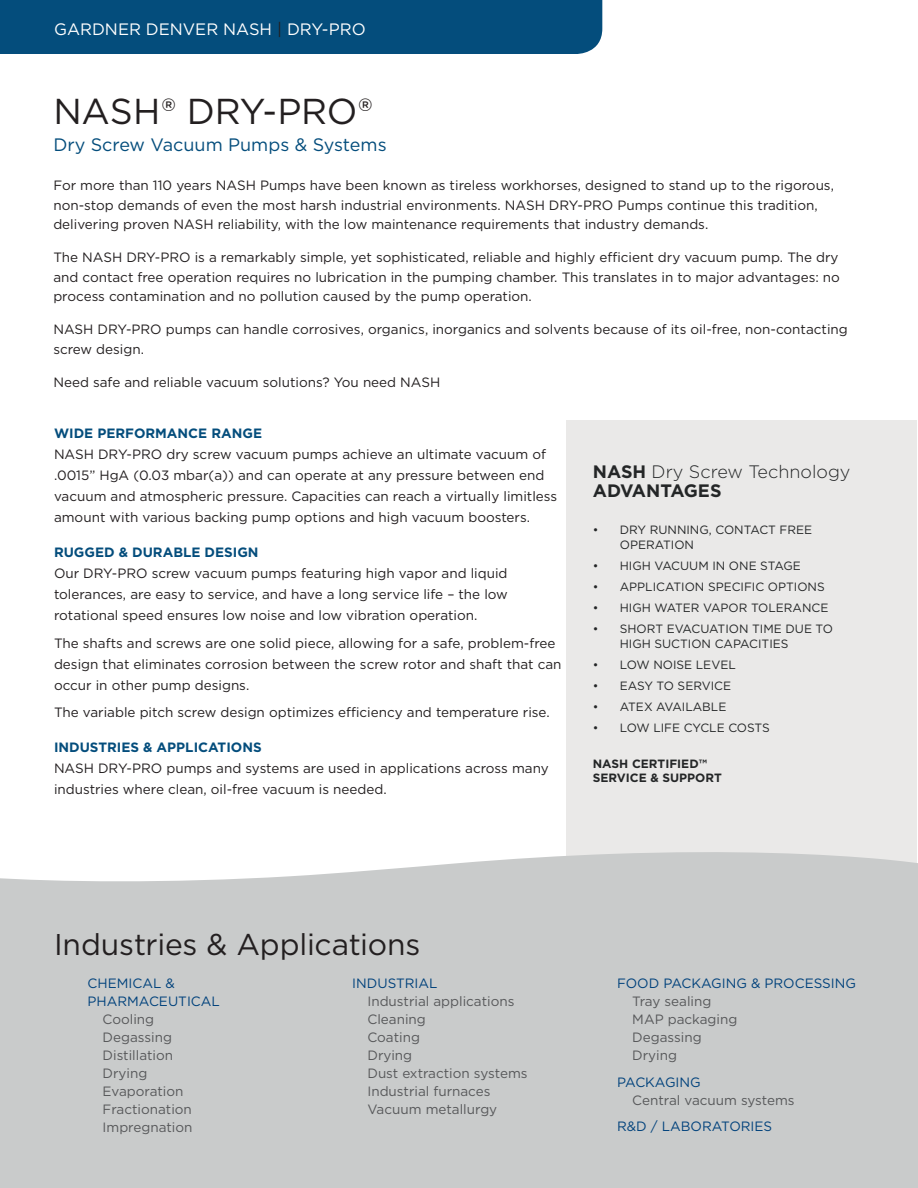
<style>
.page{position:relative;width:918px;height:1188px;background:#fff}
.page>*{position:absolute;margin:0;border:0;box-sizing:border-box;transform-origin:0 0}
.t1{font:36px "Gotham";letter-spacing:-.005em;color:#231f20}
.t2{font:30px "Gotham";letter-spacing:-.005em;color:#231f20}
.t3{font:300 18px/19.5px "Gotham";color:#242627}
.t4{font:18px "Gotham";color:#044d7c}
.t5{font:16.5px "Gotham";color:#fff}
.t6{font:13.5px/21px "Gotham";color:#231f20}
.t7{font:13.5px/18px "Gotham";color:#57585a}
.t8{font:13.5px/18px "Gotham";color:#01427c}
.t9{font:700 13.5px "Gotham";color:#044d7c}
.t10{font:12px/14.4px "Gotham";color:#242627}
.t11{font:700 12px/14.4px "Gotham";color:#242627}
.s1{color:#231f20}
.s2{font-weight:700}
</style>
<div class="page">
<div style="left:567px;top:421px;width:350px;height:658px;background:#eae9e8"></div>
<div style="left:0;top:0;width:602px;height:54px;background:#044d7c"></div>
<div style="left:54px;top:22px;width:508px;height:27px;background:#044d7c"></div>
<div style="left:0;top:849px;width:918px;height:339px;background:#c9cbcb"></div>
<p class="t5" style="left:54px;top:19px;width:313px">GARDNER DENVER NASH <span class="s1">|</span> DRY-PRO</p>
<h1 class="t1" style="left:53px;top:88px;width:321px">NASH® DRY-PRO®</h1>
<h3 class="t4" style="left:53px;top:133px;width:335px">Dry Screw Vacuum Pumps &amp; Systems</h3>
<p class="t6" style="left:53px;top:175px;width:782px;line-height:19.5px">For more than 110 years NASH Pumps have been known as tireless workhorses, designed to stand up to the rigorous, non-stop demands of even the most harsh industrial environments. NASH DRY-PRO Pumps continue this tradition, delivering proven NASH reliability, with the low maintenance requirements that industry demands.</p>
<p class="t6" style="left:53px;top:247px;width:788px;line-height:19.5px;text-align:justify">The NASH DRY-PRO is a remarkably simple, yet sophisticated, reliable and highly efficient dry vacuum pump. The dry and contact free operation requires no lubrication in the pumping chamber. This translates in to major advantages: no process contamination and no pollution caused by the pump operation.</p>
<p class="t6" style="left:53px;top:319px;width:796px;line-height:19.5px">NASH DRY-PRO pumps can handle corrosives, organics, inorganics and solvents because of its oil-free, non-contacting screw design.</p>
<p class="t6" style="left:53px;top:371px;width:388px">Need safe and reliable vacuum solutions? You need NASH</p>
<p class="t9" style="left:54px;top:425px;width:210px">WIDE PERFORMANCE RANGE</p>
<p class="t6" style="left:54px;top:444px;width:505px">NASH DRY-PRO dry screw vacuum pumps achieve an ultimate vacuum of .0015” HgA (0.03 mbar(a)) and can operate at any pressure between end vacuum and atmospheric pressure. Capacities can reach a virtually limitless amount with various backing pump options and high vacuum boosters.</p>
<p class="t9" style="left:54px;top:543px;width:206px">RUGGED &amp; DURABLE DESIGN</p>
<p class="t6" style="left:54px;top:562px;width:455px;text-align:justify">Our DRY-PRO screw vacuum pumps featuring high vapor and liquid tolerances, are easy to service, and have a long service life – the low rotational speed ensures low noise and low vibration operation.</p>
<p class="t6" style="left:54px;top:632px;width:509px">The shafts and screws are one solid piece, allowing for a safe, problem-free design that eliminates corrosion between the screw rotor and shaft that can occur in other pump designs.</p>
<p class="t6" style="left:54px;top:702px;width:497px">The variable pitch screw design optimizes efficiency and temperature rise.</p>
<p class="t9" style="left:54px;top:738px;width:209px">INDUSTRIES &amp; APPLICATIONS</p>
<p class="t6" style="left:54px;top:757px;width:496px">NASH DRY-PRO pumps and systems are used in applications across many industries where clean, oil-free vacuum is needed.</p>
<h3 class="t3" style="left:593px;top:461px;width:259px"><span class="s2">NASH</span> Dry Screw Technology<br><span class="s2">ADVANTAGES</span></h3>
<p class="t10" style="left:620px;top:523px;width:194px;text-indent:-27px">• DRY RUNNING, CONTACT FREE<br>OPERATION</p>
<p class="t10" style="left:593px;top:558px;width:210px">• HIGH VACUUM IN ONE STAGE</p>
<p class="t10" style="left:593px;top:579px;width:233px">• APPLICATION SPECIFIC OPTIONS</p>
<p class="t10" style="left:593px;top:600px;width:237px">• HIGH WATER VAPOR TOLERANCE</p>
<p class="t10" style="left:620px;top:621px;width:215px;text-indent:-27px">• SHORT EVACUATION TIME DUE TO<br>HIGH SUCTION CAPACITIES</p>
<p class="t10" style="left:593px;top:657px;width:145px">• LOW NOISE LEVEL</p>
<p class="t10" style="left:593px;top:678px;width:140px">• EASY TO SERVICE</p>
<p class="t10" style="left:593px;top:699px;width:135px">• ATEX AVAILABLE</p>
<p class="t10" style="left:593px;top:720px;width:179px">• LOW LIFE CYCLE COSTS</p>
<p class="t11" style="left:593px;top:756px;width:131px">NASH CERTIFIED™<br>SERVICE &amp; SUPPORT</p>
<h2 class="t2" style="left:54px;top:925px;width:368px">Industries &amp; Applications</h2>
<p class="t8" style="left:87px;top:974px;width:134px">CHEMICAL &amp;<br>PHARMACEUTICAL</p>
<p class="t7" style="left:103px;top:1010px;width:91px">Cooling<br>Degassing<br>Distillation<br>Drying<br>Evaporation<br>Fractionation<br>Impregnation</p>
<p class="t8" style="left:352px;top:974px;width:87px">INDUSTRIAL</p>
<p class="t7" style="left:367px;top:992px;width:162px">Industrial applications<br>Cleaning<br>Coating<br>Drying<br>Dust extraction systems<br>Industrial furnaces<br>Vacuum metallurgy</p>
<p class="t8" style="left:617px;top:974px;width:240px">FOOD PACKAGING &amp; PROCESSING</p>
<p class="t7" style="left:632px;top:992px;width:107px">Tray sealing<br>MAP packaging<br>Degassing<br>Drying</p>
<p class="t8" style="left:617px;top:1073px;width:85px">PACKAGING</p>
<p class="t7" style="left:632px;top:1091px;width:164px">Central vacuum systems</p>
<p class="t8" style="left:617px;top:1117px;width:157px">R&amp;D / LABORATORIES</p>
</div>
